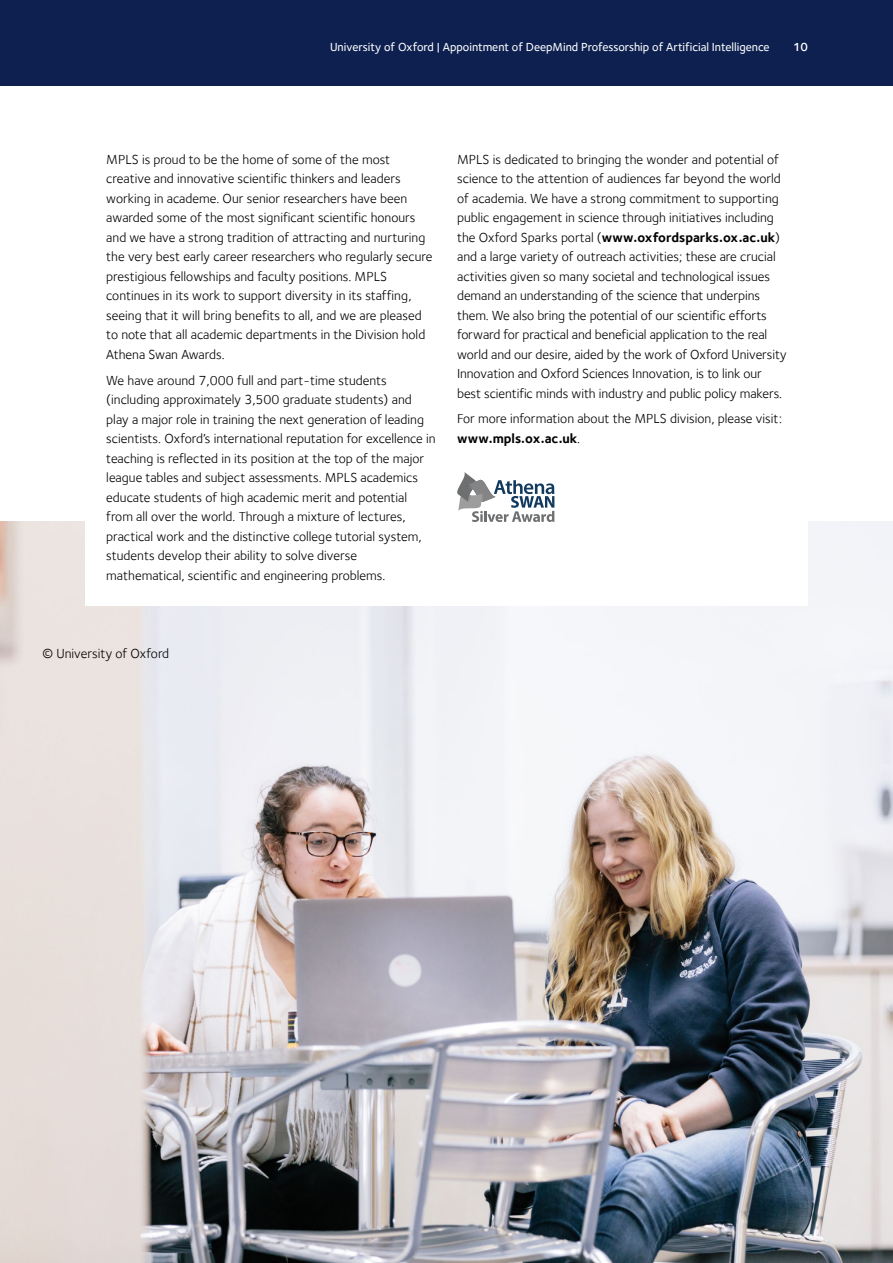
<style>
.page{position:relative;width:893px;height:1263px;background:#fff}
.page>*{position:absolute;margin:0;border:0;box-sizing:border-box;transform-origin:0 0}
.t1{font:13.5px/19.5px "Foundry Sterling";color:#000}
.t2{font:500 12px "Foundry Sterling";color:#fff}
.t3{font:600 12px "Foundry Sterling";color:#fff}
.s1{font-weight:600}
.s2{font-weight:700}
</style>
<div class="page">
<img style="left:0;top:522px;width:893px;height:741px">
<div style="left:85px;top:457px;width:723px;height:149px;background:#fff"></div>
<svg style="left:457px;top:472px;width:97px;height:50px"></svg>
<div style="left:0;top:0;width:893px;height:85px;background:#0e2050"></div>
<p class="t2" style="left:330px;top:40px;width:441px">University of Oxford | Appointment of DeepMind Professorship of Artificial Intelligence</p>
<p class="t3" style="left:793px;top:40px;width:16px">10</p>
<p class="t2" style="left:261px;top:40px;width:510px"><span class="s1">University of Oxford</span> | Appointment of Head of the Mathematical, Physical and Life Sciences D vision</p>
<p class="t1" style="left:106px;top:149px;width:328px">MPLS is proud to be the home of some of the most creative and innovative scientific thinkers and leaders working in academe. Our senior researchers have been awarded some of the most significant scientific honours and we have a strong tradition of attracting and nurturing the very best early career researchers who regularly secure prestigious fellowships and faculty positions. MPLS continues in its work to support diversity in its staffing, seeing that it will bring benefits to all, and we are pleased to note that all academic departments in the Division hold Athena Swan Awards.</p>
<p class="t1" style="left:106px;top:370px;width:331px">We have around 7,000 full and part-time students (including approximately 3,500 graduate students) and play a major role in training the next generation of leading scientists. Oxford’s international reputation for excellence in teaching is reflected in its position at the top of the major league tables and subject assessments. MPLS academics educate students of high academic merit and potential from all over the world. Through a mixture of lectures, practical work and the distinctive college tutorial system, students develop their ability to solve diverse mathematical, scientific and engineering problems.</p>
<p class="t1" style="left:457px;top:149px;width:331px">MPLS is dedicated to bringing the wonder and potential of science to the attention of audiences far beyond the world of academia. We have a strong commitment to supporting public engagement in science through initiatives including the Oxford Sparks portal (<span class="s2">www.oxfordsparks.ox.ac.uk</span>) and a large variety of outreach activities; these are crucial activities given so many societal and technological issues demand an understanding of the science that underpins them. We also bring the potential of our scientific efforts forward for practical and beneficial application to the real world and our desire, aided by the work of Oxford University Innovation and Oxford Sciences Innovation, is to link our best scientific minds with industry and public policy makers.</p>
<p class="t1" style="left:457px;top:409px;width:327px">For more information about the MPLS division, please visit: <span class="s2">www.mpls.ox.ac.uk</span>.</p>
<p class="t1" style="left:43px;top:644px;width:128px">© University of Oxford</p>
</div>
